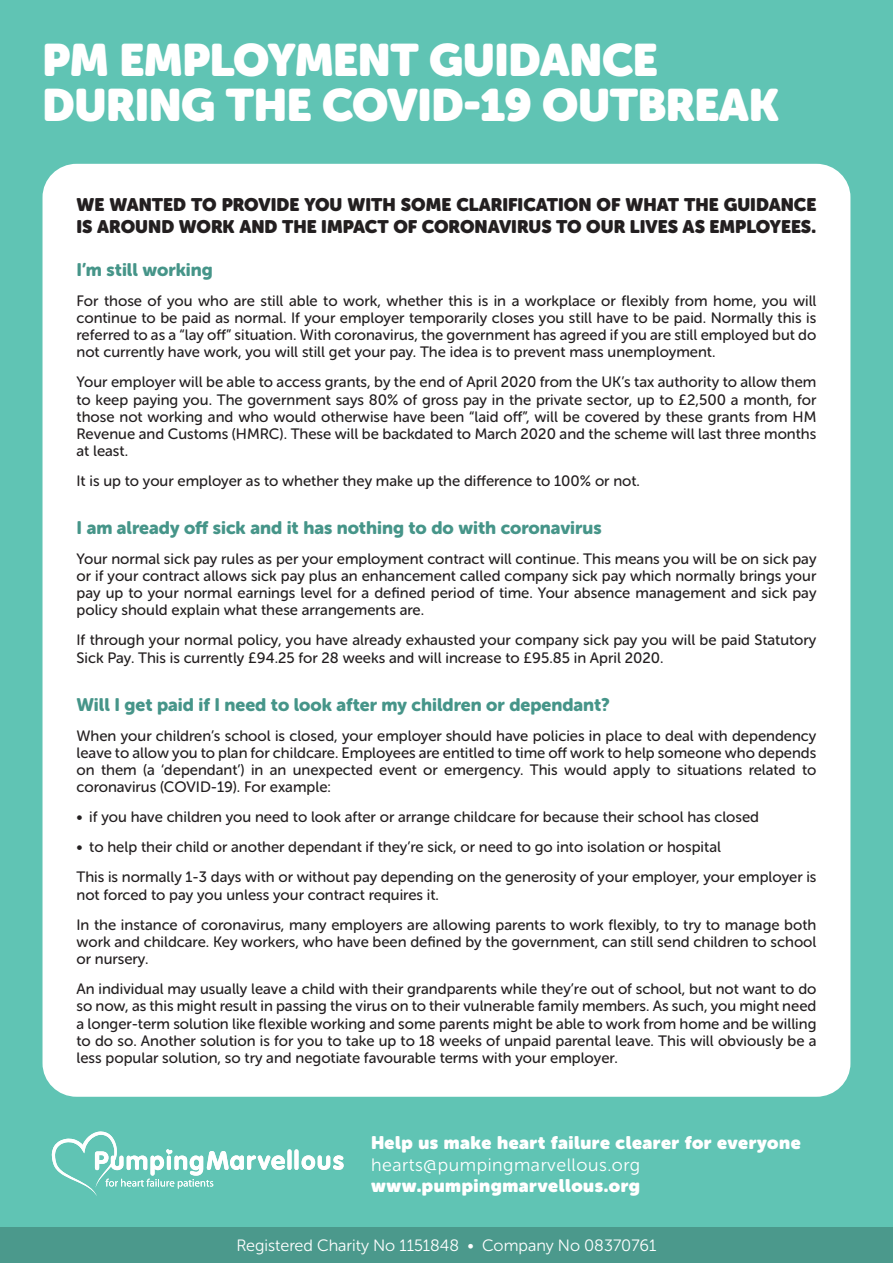
<style>
.page{position:relative;width:893px;height:1263px;background:#60c4b4}
.page>*{position:absolute;margin:0;border:0;box-sizing:border-box;transform-origin:0 0}
.t1{font:45px/45px "Museo Sans Rounded";letter-spacing:-.01em;color:#fff}
.t2{font:18px "Museo Sans Rounded 900";color:#469589}
.t3{font:18px/21.6px "Museo Sans Rounded";color:#231f20}
.t4{font:18px "Museo Sans Rounded";letter-spacing:.03em;color:#fff}
.t5{font:18px "Museo Sans Rounded 300";letter-spacing:.03em;color:#fff}
.t6{font:16.35px "Museo Sans Rounded 300";color:#fff}
.t7{font:15px/17.2px "Museo Sans Rounded 500";color:#231f20;text-align:justify}
</style>
<div class="page">
<div style="left:43px;top:164px;width:807px;height:933px;background:#fff;border-radius:34px"></div>
<div style="left:0;top:1227px;width:893px;height:36px;background:#4b998c"></div>
<svg style="left:52px;top:1131px;width:292px;height:65px"></svg>
<h1 class="t1" style="left:43px;top:38px;width:738px">PM EMPLOYMENT GUIDANCE<br>DURING THE COVID-19 OUTBREAK</h1>
<p class="t3" style="left:77px;top:194px;width:741px">WE WANTED TO PROVIDE YOU WITH SOME CLARIFICATION OF WHAT THE GUIDANCE<br>IS AROUND WORK AND THE IMPACT OF CORONAVIRUS TO OUR LIVES AS EMPLOYEES.</p>
<p class="t2" style="left:77px;top:259px;width:138px">I’m still working</p>
<p class="t7" style="left:77px;top:292px;width:741px">For those of you who are still able to work, whether this is in a workplace or flexibly from home, you will continue to be paid as normal. If your employer temporarily closes you still have to be paid. Normally this is referred to as a “lay off” situation. With coronavirus, the government has agreed if you are still employed but do not currently have work, you will still get your pay. The idea is to prevent mass unemployment.</p>
<p class="t7" style="left:77px;top:374px;width:741px">Your employer will be able to access grants, by the end of April 2020 from the UK’s tax authority to allow them to keep paying you. The government says 80% of gross pay in the private sector, up to £2,500 a month, for those not working and who would otherwise have been “laid off”, will be covered by these grants from HM Revenue and Customs (HMRC). These will be backdated to March 2020 and the scheme will last three months at least.</p>
<p class="t7" style="left:77px;top:473px;width:565px">It is up to your employer as to whether they make up the difference to 100% or not.</p>
<p class="t2" style="left:77px;top:517px;width:527px">I am already off sick and it has nothing to do with coronavirus</p>
<p class="t7" style="left:77px;top:550px;width:741px">Your normal sick pay rules as per your employment contract will continue. This means you will be on sick pay or if your contract allows sick pay plus an enhancement called company sick pay which normally brings your pay up to your normal earnings level for a defined period of time. Your absence management and sick pay policy should explain what these arrangements are.</p>
<p class="t7" style="left:77px;top:631px;width:741px;line-height:18px">If through your normal policy, you have already exhausted your company sick pay you will be paid Statutory<br>Sick Pay. This is currently £94.25 for 28 weeks and will increase to £95.85 in April 2020.</p>
<p class="t2" style="left:77px;top:694px;width:535px">Will I get paid if I need to look after my children or dependant?</p>
<p class="t7" style="left:77px;top:727px;width:741px">When your children’s school is closed, your employer should have policies in place to deal with dependency leave to allow you to plan for childcare. Employees are entitled to time off work to help someone who depends on them (a ‘dependant’) in an unexpected event or emergency. This would apply to situations related to coronavirus (COVID-19). For example:</p>
<p class="t7" style="left:77px;top:808px;width:684px">• if you have children you need to look after or arrange childcare for because their school has closed</p>
<p class="t7" style="left:77px;top:832px;width:741px;line-height:30px">• to help their child or another dependant if they’re sick, or need to go into isolation or hospital<br>This is normally 1-3 days with or without pay depending on the generosity of your employer, your employer is</p>
<p class="t7" style="left:77px;top:879px;width:741px;line-height:30px">not forced to pay you unless your contract requires it.<br>In the instance of coronavirus, many employers are allowing parents to work flexibly, to try to manage both</p>
<p class="t7" style="left:77px;top:933px;width:741px">work and childcare. Key workers, who have been defined by the government, can still send children to school or nursery.</p>
<p class="t7" style="left:77px;top:980px;width:741px">An individual may usually leave a child with their grandparents while they’re out of school, but not want to do so now, as this might result in passing the virus on to their vulnerable family members. As such, you might need a longer-term solution like flexible working and some parents might be able to work from home and be willing to do so. Another solution is for you to take up to 18 weeks of unpaid parental leave. This will obviously be a less popular solution, so try and negotiate favourable terms with your employer.</p>
<p class="t4" style="left:371px;top:1132px;width:431px">Help us make heart failure clearer for everyone</p>
<p class="t5" style="left:371px;top:1155px;width:271px">hearts@pumpingmarvellous.org</p>
<p class="t4" style="left:371px;top:1175px;width:271px">www.pumpingmarvellous.org</p>
<p class="t6" style="left:236px;top:1236px;width:422px">Registered Charity No 1151848 • Company No 08370761</p>
</div>
